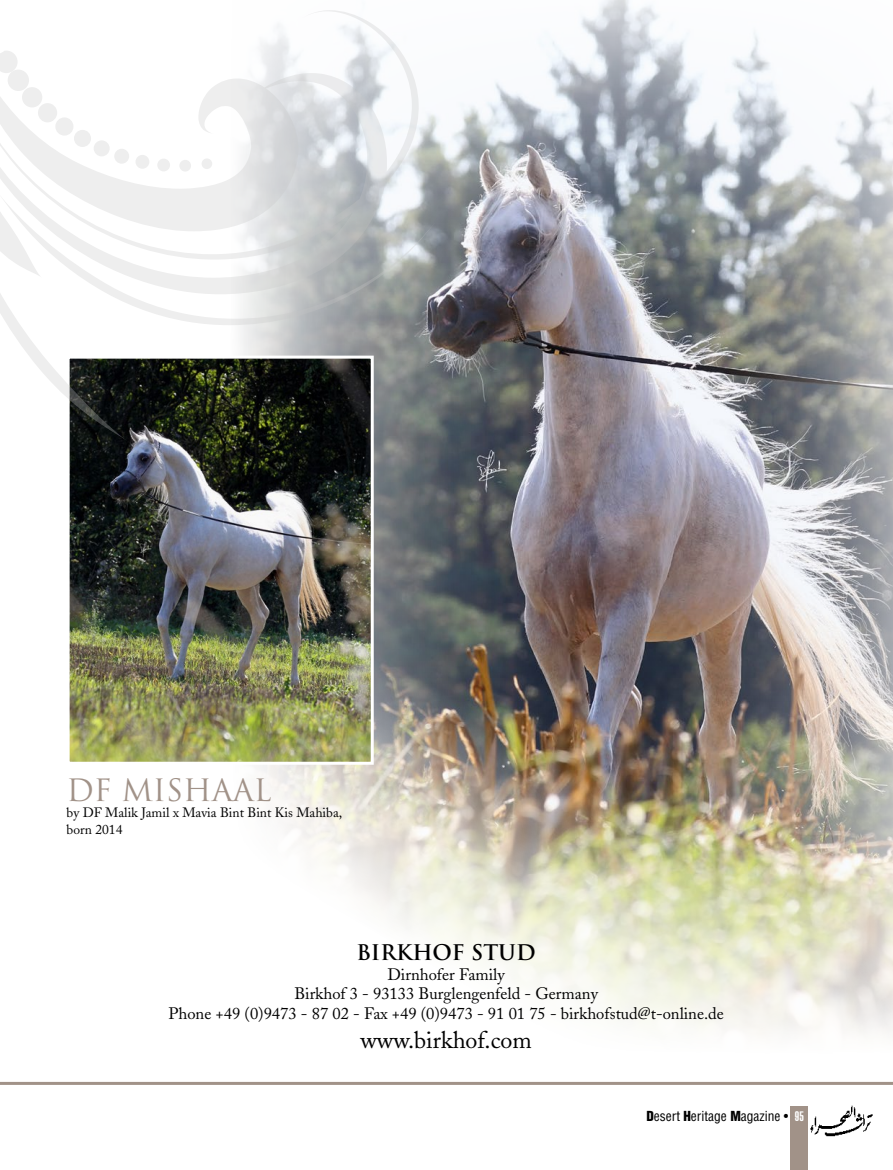
<style>
.page{position:relative;width:893px;height:1170px;background:#fff}
.page>*{position:absolute;margin:0;border:0;box-sizing:border-box;transform-origin:0 0}
.t1{font:30px "Trajan Pro";color:#a19288}
.t2{font:24px "Adobe Caslon";color:#000}
.t3{font:700 21px "Trajan Pro";color:#000}
.t4{font:16.5px/19.8px "Adobe Caslon";color:#000;text-align:center}
.t5{font:13.5px/16.2px "Adobe Caslon";color:#000}
.t6{font:condensed 13.5px "Helvetica";color:#000}
.s1{font-weight:900}
.s2{font-weight:900;font-stretch:extra-condensed;color:#fff}
</style>
<div class="page">
<img style="left:240px;top:0;width:653px;height:1034px">
<img style="left:71px;top:359px;width:299px;height:401px">
<div style="left:67px;top:355px;width:307px;height:409px;border:3px solid #fff"></div>
<hr style="left:0;top:1081px;width:893px;height:3px;background:#a19288">
<svg style="left:128px;top:191px;width:308px;height:134px"></svg>
<svg style="left:128px;top:10px;width:291px;height:284px"></svg>
<svg style="left:0;top:51px;width:29px;height:27px"></svg>
<svg style="left:0;top:78px;width:128px;height:363px"></svg>
<div style="left:791px;top:1106px;width:17px;height:63px;background:#a19288"></div>
<img style="left:810px;top:1105px;width:63px;height:32px">
<h1 class="t1" style="left:67px;top:771px;width:207px">DF MISHAAL</h1>
<p class="t5" style="left:67px;top:804px;width:277px">by DF Malik Jamil x Mavia Bint Bint Kis Mahiba, born 2014</p>
<p class="t3" style="left:356px;top:938px;width:181px">BIRKHOF STUD</p>
<p class="t4" style="left:168px;top:964px;width:557px">Dirnhofer Family<br>Birkhof 3 - 93133 Burglengenfeld - Germany<br>Phone +49 (0)9473 - 87 02 - Fax +49 (0)9473 - 91 01 75 - birkhofstud@t-online.de</p>
<h2 class="t2" style="left:360px;top:1025px;width:173px">www.birkhof.com</h2>
<p class="t6" style="left:646px;top:1107px;width:159px"><span class="s1">D</span>esert <span class="s1">H</span>eritage <span class="s1">M</span>agazine • <span class="s2">95</span></p>
</div>
